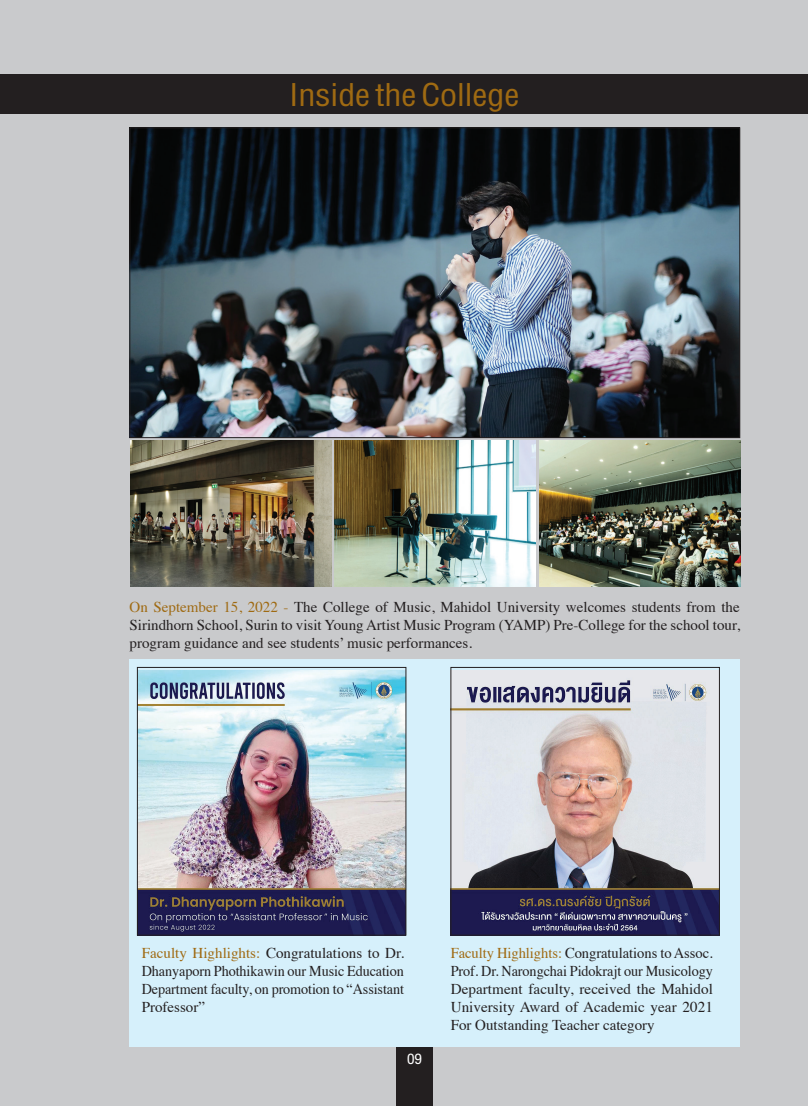
<style>
.page{position:relative;width:808px;height:1106px;background:#c9cacc}
.page>*{position:absolute;margin:0;border:0;box-sizing:border-box;transform-origin:0 0}
.t1{font:45px "DB Helvethaica X 57 Cond";color:#9f6a12;scale:1.05 1}
.t2{font:21px "DB Helvethaica X 57 Cond";color:#fff;scale:1.05 1}
.t3{font:15px/18px "Times";color:#231f20;text-align:justify}
.s1{color:#9f6a12}
</style>
<div class="page">
<div style="left:396px;top:1046px;width:37px;height:60px;background:#231f20"></div>
<div style="left:130px;top:658px;width:610px;height:388px;background:#d6f0fb"></div>
<img style="left:130px;top:441px;width:201px;height:146px">
<img style="left:335px;top:441px;width:201px;height:146px">
<img style="left:539px;top:441px;width:201px;height:146px">
<div style="left:0;top:74px;width:808px;height:40px;background:#231f20"></div>
<img style="left:132px;top:130px;width:606px;height:306px">
<img style="left:139px;top:671px;width:265px;height:262px">
<div style="left:137px;top:667px;width:269px;height:268px;border:1px solid #231f20"></div>
<img style="left:453px;top:671px;width:265px;height:262px">
<div style="left:451px;top:667px;width:269px;height:268px;border:1px solid #231f20"></div>
<h1 class="t1" style="left:289px;top:70px;width:221px">Inside the College</h1>
<p class="t3" style="left:130px;top:596px;width:612px"><span class="s1">On September 15, 2022 -</span> The College of Music, Mahidol University welcomes students from the Sirindhorn School, Surin to visit Young Artist Music Program (YAMP) Pre-College for the school tour, program guidance and see students’ music performances.</p>
<p class="t3" style="left:142px;top:943px;width:264px"><span class="s1">Faculty Highlights:</span> Congratulations to Dr.<br>Dhanyaporn Phothikawin our Music Education Department faculty, on promotion to “Assistant Professor”</p>
<p class="t3" style="left:451px;top:943px;width:264px"><span class="s1">Faculty Highlights:</span> Congratulations to Assoc.<br>Prof. Dr. Narongchai Pidokrajt our Musicology Department faculty, received the Mahidol University Award of Academic year 2021<br>For Outstanding Teacher category</p>
<h2 class="t2" style="left:407px;top:1047px;width:16px">09</h2>
</div>
